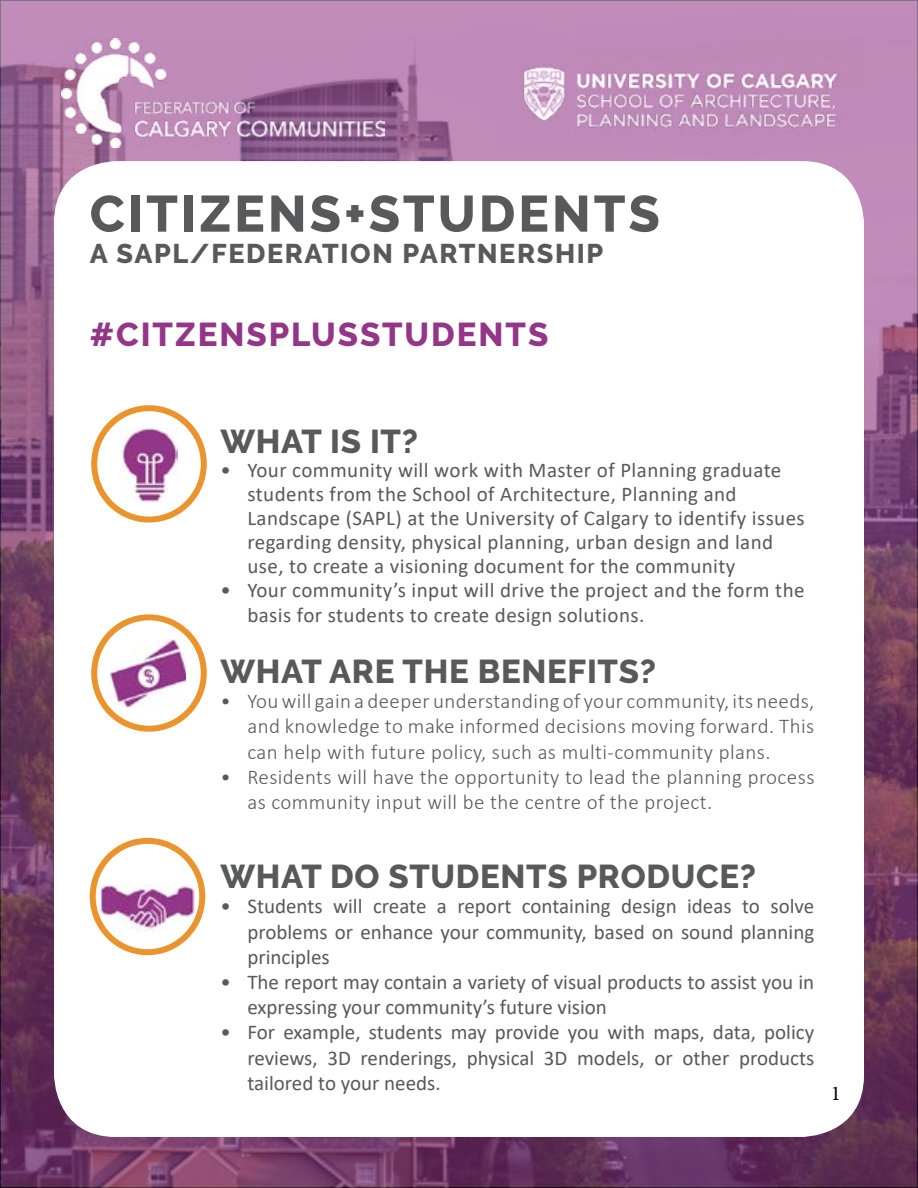
<style>
.page{position:relative;width:918px;height:1188px;background:#fff}
.page>*{position:absolute;margin:0;border:0;box-sizing:border-box;transform-origin:0 0}
.t1{font:800 51px "Raleway";letter-spacing:.06em;color:#58595b}
.t2{font:800 33px "Raleway";letter-spacing:.02em;color:#58595b}
.t3{font:800 33px "Raleway";letter-spacing:.06em;color:#943688}
.t4{font:800 27px "Raleway";letter-spacing:.06em;color:#58595b}
.t5{font:21px/25.2px "Calibri";letter-spacing:.02em;color:#58595b}
.t6{font:300 21px/25.2px "Calibri";letter-spacing:.02em;color:#58595b;text-align:justify}
.t7{font:21px/25.2px "Calibri";color:#58595b}
.t8{font:21px "Minion Pro";color:#000}
</style>
<div class="page">
<img style="left:0;top:0;width:918px;height:1188px">
<div style="left:54px;top:161px;width:810px;height:976px;background:#fff;border-radius:62px"></div>
<svg style="left:94px;top:408px;width:110px;height:112px"></svg>
<div style="left:91px;top:405px;width:116px;height:118px;border:6px solid #eb942d;border-radius:50%"></div>
<img style="left:120px;top:427px;width:58px;height:76px">
<svg style="left:94px;top:617px;width:110px;height:112px"></svg>
<div style="left:91px;top:614px;width:116px;height:118px;border:6px solid #eb942d;border-radius:50%"></div>
<img style="left:109px;top:640px;width:77px;height:66px">
<img style="left:95px;top:884px;width:100px;height:48px">
<img style="left:62px;top:39px;width:322px;height:109px">
<div style="left:90px;top:838px;width:115px;height:117px;border:6px solid #eb942d;border-radius:50%"></div>
<img style="left:495px;top:39px;width:369px;height:114px">
<h1 class="t1" style="left:90px;top:185px;width:572px">CITIZENS+STUDENTS</h1>
<p class="t4" style="left:90px;top:238px;width:515px">A SAPL/FEDERATION PARTNERSHIP</p>
<h2 class="t3" style="left:90px;top:315px;width:460px">#CITZENSPLUSSTUDENTS</h2>
<h2 class="t2" style="left:220px;top:422px;width:199px">WHAT IS IT?</h2>
<p class="t5" style="left:247px;top:457px;width:559px;line-height:24px;text-indent:-27px">• Your community will work with Master of Planning graduate students from the School of Architecture, Planning and Landscape (SAPL) at the University of Calgary to identify issues regarding density, physical planning, urban design and land use, to create a visioning document for the community</p>
<p class="t5" style="left:247px;top:576px;width:559px;text-indent:-27px">• Your community’s input will drive the project and the form the basis for students to create design solutions.</p>
<h2 class="t2" style="left:220px;top:653px;width:437px">WHAT ARE THE BENEFITS?</h2>
<p class="t6" style="left:247px;top:688px;width:569px;text-indent:-27px">• You will gain a deeper understanding of your community, its needs, and knowledge to make informed decisions moving forward. This can help with future policy, such as multi-community plans.</p>
<p class="t6" style="left:247px;top:764px;width:569px;text-indent:-27px">• Residents will have the opportunity to lead the planning process as community input will be the centre of the project.</p>
<h2 class="t2" style="left:220px;top:858px;width:537px">WHAT DO STUDENTS PRODUCE?</h2>
<p class="t5" style="left:247px;top:893px;width:568px;text-align:justify;text-indent:-27px">• Students will create a report containing design ideas to solve problems or enhance your community, based on sound planning principles</p>
<p class="t7" style="left:247px;top:969px;width:568px;text-indent:-27px">• The report may contain a variety of visual products to assist you in expressing your community’s future vision</p>
<p class="t5" style="left:247px;top:1019px;width:568px;text-align:justify;text-indent:-27px">• For example, students may provide you with maps, data, policy reviews, 3D renderings, physical 3D models, or other products tailored to your needs.</p>
<p class="t8" style="left:831px;top:1080px;width:12px">1</p>
</div>
